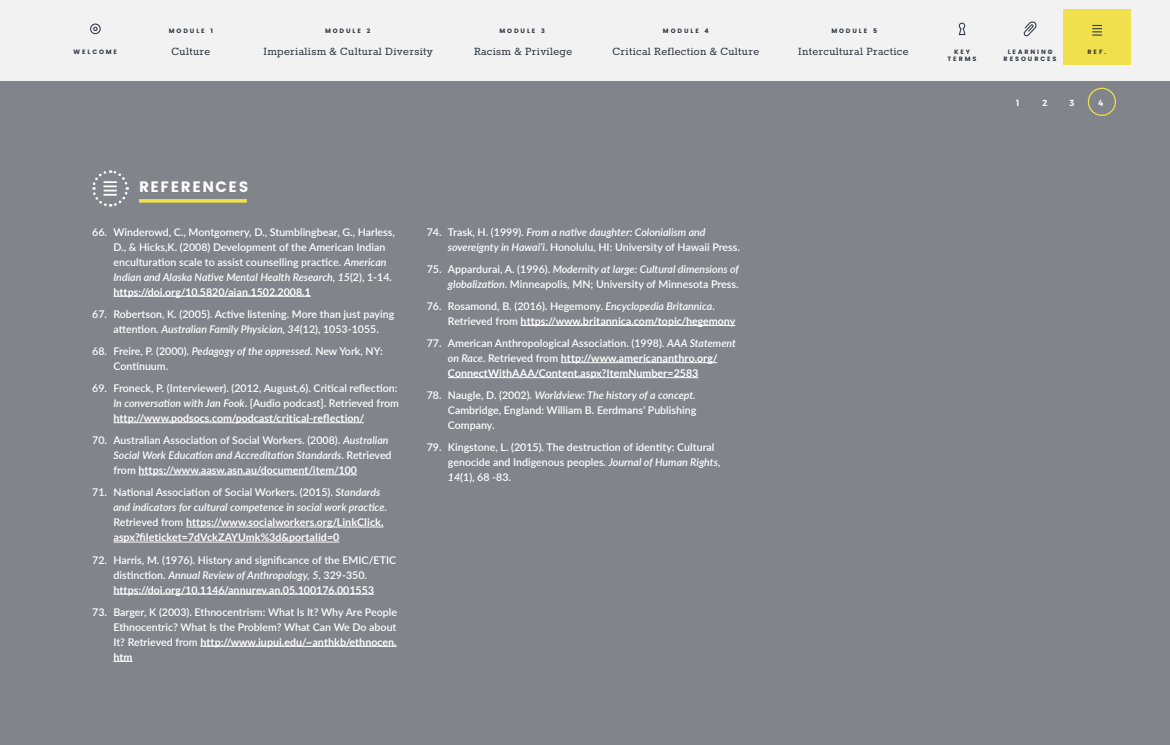
<style>
.page{position:relative;width:1170px;height:745px;background:#fff}
.page>*{position:absolute;margin:0;border:0;box-sizing:border-box;transform-origin:0 0}
.JCU_Heading_2_Rev{font:15px "Poppins";letter-spacing:.1em;color:#fff}
.t1{font:12.5px "Rokkitt";letter-spacing:.03em;color:#303740}
.References{font:600 10.62px/15px "Lato";color:#fff}
.References-2{font:700 10.62px/15px "Lato";color:#fff}
.t2{font:600 8.75px "Montserrat";color:#fff;scale:.95 1}
.t3{font:6.25px/7.5px "Poppins";letter-spacing:.3em;color:#303740;text-align:center}
.s1{font-style:italic}
.s2{font-weight:700}
.s3{font-weight:600}
.s4{font-weight:600;font-style:italic}
</style>
<div class="page">
<div style="left:0;top:80px;width:1169px;height:664px;background:#81848b"></div>
<hr style="left:113px;top:296px;width:198px;height:1px;background:#fff">
<hr style="left:113px;top:422px;width:251px;height:1px;background:#fff">
<hr style="left:138px;top:474px;width:219px;height:1px;background:#fff">
<hr style="left:186px;top:526px;width:197px;height:1px;background:#fff">
<hr style="left:113px;top:541px;width:226px;height:1px;background:#fff">
<hr style="left:113px;top:593px;width:261px;height:1px;background:#fff">
<hr style="left:200px;top:645px;width:196px;height:1px;background:#fff">
<svg style="left:114px;top:660px;width:18px;height:1px"></svg>
<hr style="left:520px;top:325px;width:215px;height:1px;background:#fff">
<hr style="left:561px;top:362px;width:156px;height:1px;background:#fff">
<hr style="left:448px;top:377px;width:250px;height:1px;background:#fff">
<svg style="left:92px;top:170px;width:37px;height:37px"></svg>
<hr style="left:139px;top:199px;width:108px;height:3px;background:#f0e04d">
<div style="left:1087px;top:88px;width:28px;height:28px;border:1px solid #f0e04d;border-radius:50%"></div>
<div style="left:0;top:0;width:1169px;height:80px;background:#f2f2f2"></div>
<svg style="left:958px;top:22px;width:8px;height:14px"></svg>
<div style="left:1063px;top:10px;width:67px;height:55px;background:#f0e04d"></div>
<svg style="left:1023px;top:21px;width:13px;height:16px"></svg>
<div style="left:90px;top:24px;width:11px;height:10px;border:1px solid #303740;border-radius:50%"></div>
<svg style="left:93px;top:27px;width:5px;height:4px"></svg>
<svg style="left:1092px;top:25px;width:9px;height:11px"></svg>
<p class="t3" style="left:74px;top:48px;width:45px">WELCOME</p>
<p class="t3" style="left:169px;top:27px;width:46px">MODULE 1</p>
<p class="t1" style="left:172px;top:45px;width:40px">Culture</p>
<p class="t3" style="left:499px;top:27px;width:47px">MODULE 3</p>
<p class="t1" style="left:474px;top:45px;width:100px">Racism &amp; Privilege</p>
<p class="t3" style="left:831px;top:27px;width:47px">MODULE 5</p>
<p class="t1" style="left:798px;top:45px;width:112px">Intercultural Practice</p>
<p class="t3" style="left:325px;top:27px;width:47px">MODULE 2</p>
<p class="t1" style="left:263px;top:45px;width:171px">Imperialism &amp; Cultural Diversity</p>
<p class="t3" style="left:947px;top:48px;width:31px">KEY<br>TERMS</p>
<p class="t3" style="left:1007px;top:48px;width:46px">LEARNING</p>
<p class="t3" style="left:1087px;top:48px;width:20px">REF.</p>
<p class="t3" style="left:663px;top:27px;width:47px">MODULE 4</p>
<p class="t1" style="left:612px;top:45px;width:148px">Critical Reflection &amp; Culture</p>
<p class="t3" style="left:1003px;top:55px;width:54px">RESOURCES</p>
<p class="t2" style="left:1016px;top:96px;width:5px">1</p>
<p class="t2" style="left:1042px;top:96px;width:7px">2</p>
<p class="t2" style="left:1069px;top:96px;width:7px">3</p>
<p class="t2" style="left:1098px;top:96px;width:7px">4</p>
<p class="JCU_Heading_2_Rev" style="left:139px;top:178px;width:111px">REFERENCES</p>
<p class="References" style="left:113px;top:224px;width:283px;text-indent:-21px">66. Winderowd, C., Montgomery, D., Stumblingbear, G., Harless, D., &amp; Hicks,K. (2008) Development of the American Indian enculturation scale to assist counselling practice. <span class="s1">American Indian and Alaska Native Mental Health Research, 15</span>(2), 1-14. <span class="s2">https://doi.org/10.5820/aian.1502.2008.1</span></p>
<p class="References" style="left:92px;top:306px;width:303px;text-align:center">67. Robertson, K. (2005). Active listening. More than just paying attention. <span class="s1">Australian Family Physician, 34</span>(12), 1053-1055.</p>
<p class="References" style="left:113px;top:343px;width:271px;text-indent:-21px">68. Freire, P. (2000). <span class="s1">Pedagogy of the oppressed</span>. New York, NY:<br>Continuum.</p>
<p class="References" style="left:113px;top:380px;width:287px;text-indent:-21px">69. Froneck, P. (Interviewer). (2012, August,6). Critical reflection:<br><span class="s1">In conversation with Jan Fook</span>. [Audio podcast]. Retrieved from <span class="s2">http://www.podsocs.com/podcast/critical-reflection/</span></p>
<p class="References" style="left:113px;top:432px;width:280px;text-indent:-21px">70. Australian Association of Social Workers. (2008). <span class="s1">Australian<br>Social Work Education and Accreditation Standards</span>. Retrieved from <span class="s2">https://www.aasw.asn.au/document/item/100</span></p>
<p class="References-2" style="left:113px;top:484px;width:275px;text-indent:-21px"><span class="s3">71. National Association of Social Workers. (2015).</span> <span class="s4">Standards and indicators for cultural competence in social work practice</span><span class="s3">.<br>Retrieved from</span> https://www.socialworkers.org/LinkClick. aspx?fileticket=7dVckZAYUmk%3d&amp;portalid=0</p>
<p class="References" style="left:113px;top:551px;width:284px;text-indent:-21px">72. Harris, M. (1976). History and significance of the EMIC/ETIC distinction. <span class="s1">Annual Review of Anthropology, 5</span>, 329-350. <span class="s2">https://doi.org/10.1146/annurev.an.05.100176.001553</span></p>
<p class="References" style="left:113px;top:603px;width:285px;text-align:justify;text-indent:-21px">73. Barger, K (2003). Ethnocentrism: What Is It? Why Are People Ethnocentric? What Is the Problem? What Can We Do about It? Retrieved from <span class="s2">http://www.iupui.edu/~anthkb/ethnocen. htm</span></p>
<p class="References" style="left:448px;top:224px;width:293px;text-indent:-21px">74. Trask, H. (1999). <span class="s1">From a native daughter: Colonialism and sovereignty in Hawai’i</span>. Honolulu, HI: University of Hawaii Press.</p>
<p class="References" style="left:426px;top:261px;width:314px;text-align:right">75. Appardurai, A. (1996). <span class="s1">Modernity at large: Cultural dimensions of globalization</span>. Minneapolis, MN; University of Minnesota Press.</p>
<p class="References" style="left:448px;top:298px;width:289px;text-indent:-21px">76. Rosamond, B. (2016). Hegemony. <span class="s1">Encyclopedia Britannica</span>.<br>Retrieved from <span class="s2">https://www.britannica.com/topic/hegemony</span></p>
<p class="References-2" style="left:448px;top:335px;width:289px;text-indent:-21px"><span class="s3">77. American Anthropological Association. (1998).</span> <span class="s4">AAA Statement on Race</span><span class="s3">. Retrieved from</span> http://www.americananthro.org/<br>ConnectWithAAA/Content.aspx?ItemNumber=2583</p>
<p class="References" style="left:448px;top:387px;width:250px;text-align:justify;text-indent:-21px">78. Naugle, D. (2002). <span class="s1">Worldview: The history of a concept.<br></span>Cambridge, England: William B. Eerdmans’ Publishing Company.</p>
<p class="References" style="left:448px;top:439px;width:274px;text-indent:-21px">79. Kingstone, L. (2015). The destruction of identity: Cultural genocide and Indigenous peoples. <span class="s1">Journal of Human Rights,<br>14</span>(1), 68 -83.</p>
</div>
